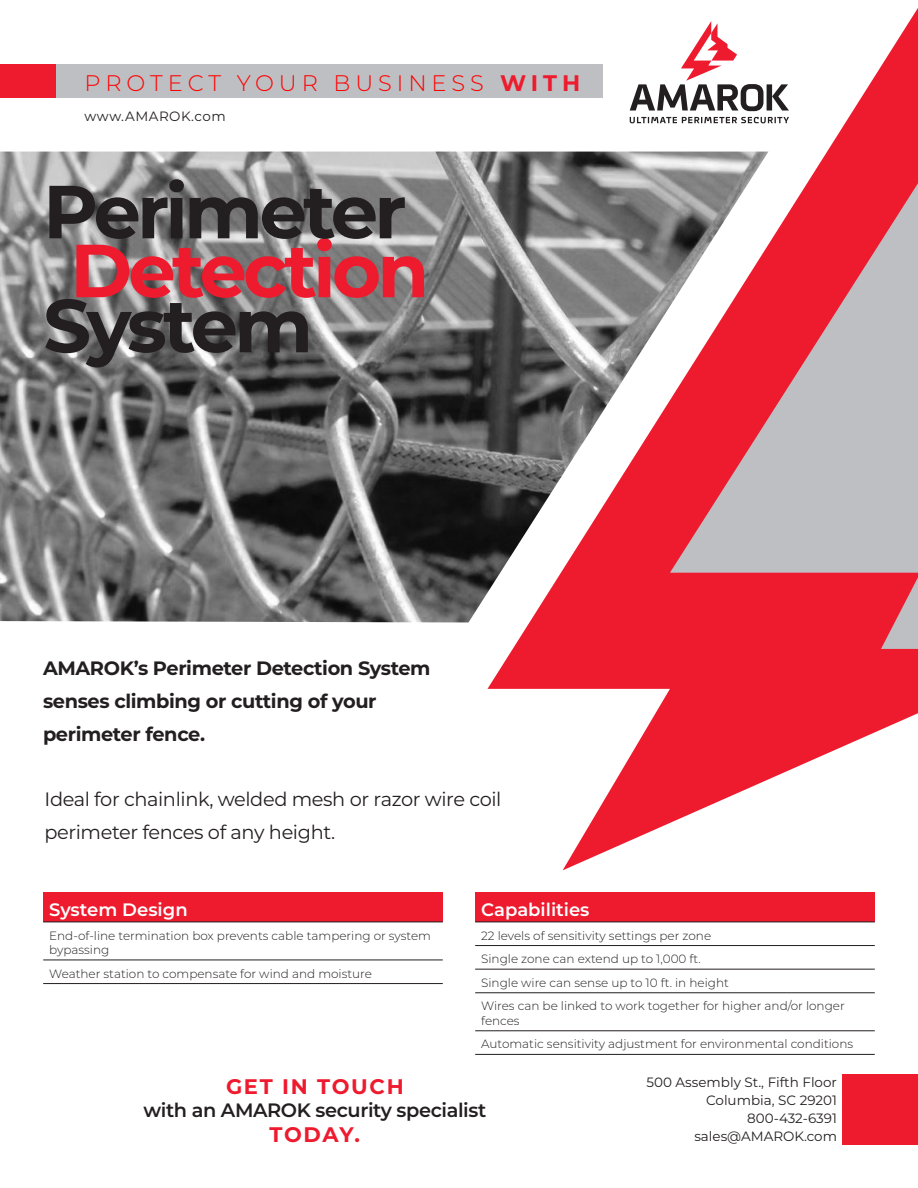
<style>
.page{position:relative;width:918px;height:1188px;background:#fff}
.page>*{position:absolute;margin:0;border:0;box-sizing:border-box;transform-origin:0 0}
.t1{font:700 75px "Montserrat";letter-spacing:-.05em;color:#231f20}
.t2{font:700 75px "Montserrat";letter-spacing:-.05em;color:#ee1a2e}
.t3{font:300 22.5px "Montserrat";letter-spacing:.22em;color:#f00}
.t4{font:700 21.15px "Montserrat";letter-spacing:.08em;color:#ee1a2e}
.t5{font:700 19.35px/33px "Montserrat";letter-spacing:-.02em;color:#231f20}
.t6{font:19.35px/33px "Montserrat";letter-spacing:-.02em;color:#231f20}
.t7{font:600 19.35px "Montserrat";letter-spacing:-.02em;color:#231f20}
.t8{font:600 18px "Montserrat";color:#fff}
.t9{font:13.5px/18px "Montserrat";color:#231f20;text-align:right}
.t10{font:13.5px "Montserrat";letter-spacing:.04em;color:#231f20}
.t11{font:300 12px/23.5px "Montserrat";color:#231f20}
.s1{font-weight:700;color:#ee1a2e}
</style>
<div class="page">
<svg style="left:488px;top:8px;width:430px;height:862px"></svg>
<img style="left:0;top:152px;width:768px;height:470px">
<div style="left:56px;top:64px;width:547px;height:33px;background:#bebfc2"></div>
<div style="left:0;top:64px;width:56px;height:33px;background:#ee1a2e"></div>
<svg style="left:630px;top:117px;width:159px;height:6px"></svg>
<svg style="left:630px;top:21px;width:159px;height:90px"></svg>
<div style="left:842px;top:1075px;width:76px;height:70px;background:#ee1a2e"></div>
<div style="left:475px;top:892px;width:400px;height:30px;background:#ee1a2e"></div>
<hr style="left:475px;top:922px;width:400px;height:1px;background:#231f20">
<hr style="left:475px;top:945px;width:400px;height:1px;background:#231f20">
<hr style="left:475px;top:969px;width:400px;height:1px;background:#231f20">
<hr style="left:475px;top:992px;width:400px;height:1px;background:#231f20">
<hr style="left:475px;top:1030px;width:400px;height:1px;background:#231f20">
<hr style="left:475px;top:1054px;width:400px;height:1px;background:#231f20">
<div style="left:43px;top:893px;width:400px;height:29px;background:#ee1a2e"></div>
<hr style="left:43px;top:922px;width:400px;height:1px;background:#231f20">
<hr style="left:43px;top:960px;width:400px;height:1px;background:#231f20">
<hr style="left:43px;top:983px;width:400px;height:1px;background:#231f20">
<h2 class="t3" style="left:85px;top:72px;width:497px">PROTECT YOUR BUSINESS <span class="s1">WITH</span></h2>
<p class="t10" style="left:85px;top:111px;width:143px">www.AMAROK.com</p>
<h1 class="t1" style="left:43px;top:179px;width:365px">Perimeter</h1>
<h1 class="t2" style="left:70px;top:238px;width:361px">Detection</h1>
<h1 class="t1" style="left:43px;top:293px;width:271px">System</h1>
<h3 class="t5" style="left:43px;top:653px;width:389px">AMAROK’s Perimeter Detection System senses climbing or cutting of your perimeter fence.</h3>
<h3 class="t6" style="left:45px;top:784px;width:458px">Ideal for chainlink, welded mesh or razor wire coil perimeter fences of any height.</h3>
<h3 class="t8" style="left:49px;top:902px;width:140px">System Design</h3>
<p class="t11" style="left:49px;top:928px;width:383px;line-height:14.4px">End-of-line termination box prevents cable tampering or system bypassing</p>
<p class="t11" style="left:49px;top:962px;width:324px">Weather station to compensate for wind and moisture</p>
<h3 class="t8" style="left:481px;top:902px;width:110px">Capabilities</h3>
<p class="t11" style="left:481px;top:924px;width:365px">22 levels of sensitivity settings per zone<br>Single zone can extend up to 1,000 ft.<br>Single wire can sense up to 10 ft. in height<br>Wires can be linked to work together for higher and/or longer</p>
<p class="t11" style="left:481px;top:1009px;width:374px">fences<br>Automatic sensitivity adjustment for environmental conditions</p>
<h3 class="t4" style="left:226px;top:1077px;width:179px">GET IN TOUCH</h3>
<h3 class="t7" style="left:143px;top:1102px;width:344px">with an AMAROK security specialist</h3>
<h3 class="t4" style="left:270px;top:1125px;width:92px">TODAY.</h3>
<p class="t9" style="left:647px;top:1074px;width:192px">500 Assembly St., Fifth Floor<br>Columbia, SC 29201<br>800-432-6391 sales@AMAROK.com</p>
</div>
